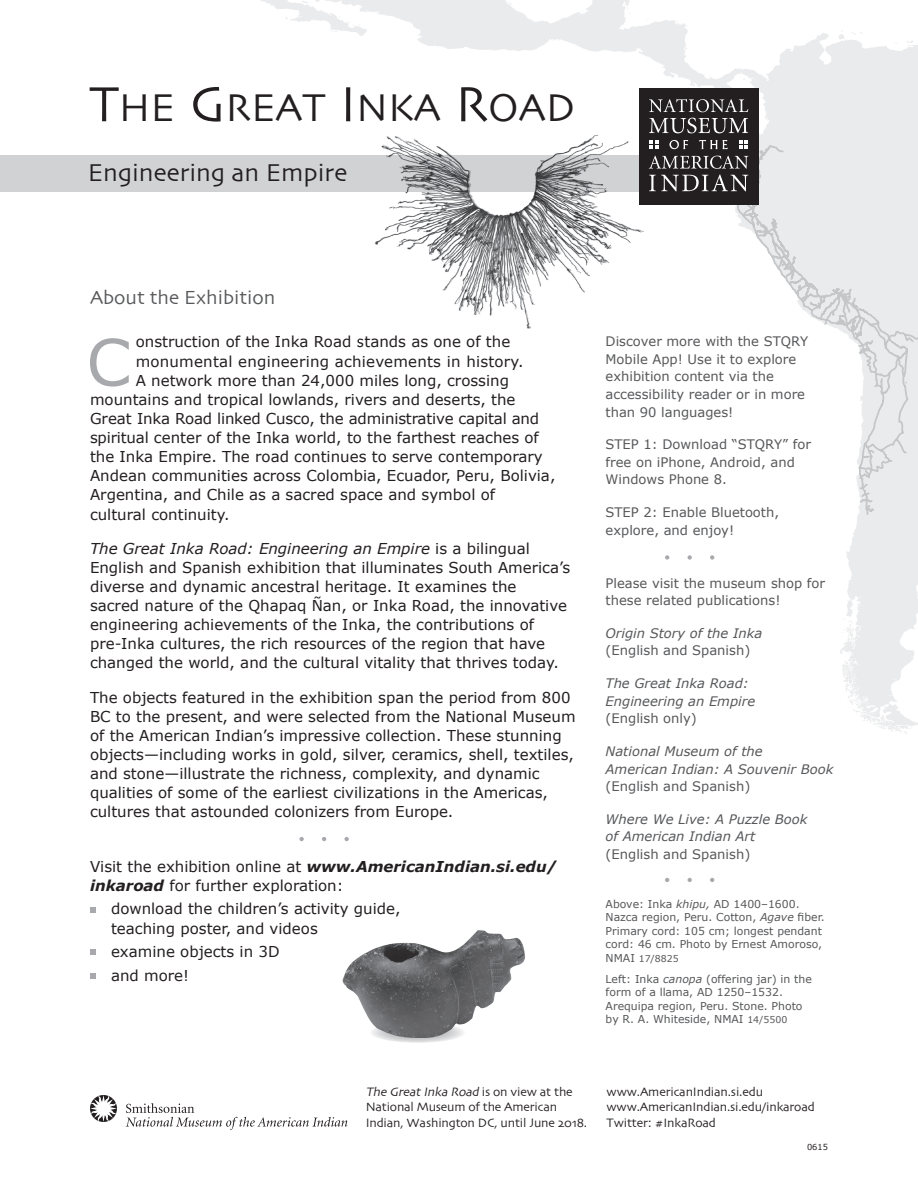
<style>
.page{position:relative;width:918px;height:1188px;background:#fff}
.page>*{position:absolute;margin:0;border:0;box-sizing:border-box;transform-origin:0 0}
.t1{font:64.2px "Verdana";color:#a8a9ad}
.t2{font:40.65px "Skia";color:#231f20}
.t3{font:25.5px "Skia";color:#231f20}
.t4{font:19.8px "Skia";color:#57585a}
.t5{font:15px/19px "Verdana";color:#231f20}
.t6{font:13.2px/17.7px "Verdana";color:#57585a}
.t7{font:italic 13.2px/17.7px "Verdana";color:#57585a}
.t8{font:12.75px/15.5px "Skia";letter-spacing:-.015em;color:#231f20}
.t9{font:10.8px/13.5px "Verdana";color:#57585a}
.t10{font:9.3px "Verdana";color:#57585a}
.t11{font:8.25px "Verdana";color:#231f20}
.s1{font-size:51.9px}
.s2{font-style:italic}
.s3{font-weight:700;font-style:italic}
.s4{font-size:10.8px}
.s5{font-size:9.3px}
</style>
<div class="page">
<div style="left:0;top:155px;width:720px;height:37px;background:#d1d2d4"></div>
<svg style="left:261px;top:0;width:657px;height:661px"></svg>
<svg style="left:842px;top:661px;width:76px;height:73px"></svg>
<svg style="left:906px;top:40px;width:7px;height:3px"></svg>
<svg style="left:734px;top:144px;width:184px;height:405px"></svg>
<svg style="left:90px;top:907px;width:5px;height:5px"></svg>
<svg style="left:90px;top:950px;width:5px;height:5px"></svg>
<svg style="left:90px;top:973px;width:5px;height:6px"></svg>
<svg style="left:299px;top:837px;width:5px;height:4px"></svg>
<svg style="left:322px;top:837px;width:4px;height:4px"></svg>
<svg style="left:344px;top:837px;width:5px;height:4px"></svg>
<svg style="left:665px;top:555px;width:4px;height:5px"></svg>
<svg style="left:688px;top:555px;width:4px;height:5px"></svg>
<svg style="left:710px;top:555px;width:4px;height:5px"></svg>
<img style="left:359px;top:128px;width:290px;height:222px">
<svg style="left:665px;top:878px;width:4px;height:4px"></svg>
<svg style="left:688px;top:878px;width:4px;height:4px"></svg>
<svg style="left:710px;top:878px;width:4px;height:4px"></svg>
<div style="left:639px;top:88px;width:119px;height:116px;background:#231f20"></div>
<svg style="left:649px;top:99px;width:99px;height:13px"></svg>
<svg style="left:649px;top:118px;width:99px;height:15px"></svg>
<svg style="left:649px;top:156px;width:232px;height:299px"></svg>
<svg style="left:669px;top:140px;width:19px;height:9px"></svg>
<svg style="left:699px;top:140px;width:29px;height:9px"></svg>
<svg style="left:650px;top:140px;width:8px;height:9px"></svg>
<svg style="left:739px;top:140px;width:8px;height:9px"></svg>
<svg style="left:370px;top:1022px;width:96px;height:21px"></svg>
<img style="left:343px;top:930px;width:182px;height:109px">
<svg style="left:90px;top:1095px;width:27px;height:27px"></svg>
<svg style="left:126px;top:1103px;width:221px;height:27px"></svg>
<p class="t2" style="left:89px;top:84px;width:488px"><span class="s1">T</span>HE <span class="s1">G</span>REAT <span class="s1">I</span>NKA <span class="s1">R</span>OAD</p>
<p class="t3" style="left:88px;top:157px;width:261px">Engineering an Empire</p>
<p class="t4" style="left:90px;top:285px;width:187px">About the Exhibition</p>
<p class="t1" style="left:86px;top:322px;width:46px">C</p>
<p class="t5" style="left:136px;top:332px;width:376px">onstruction of the Inka Road stands as one of the</p>
<p class="t5" style="left:136px;top:351px;width:390px">monumental engineering achievements in history.</p>
<p class="t5" style="left:136px;top:370px;width:375px">A network more than 24,000 miles long, crossing</p>
<p class="t5" style="left:90px;top:389px;width:427px">mountains and tropical lowlands, rivers and deserts, the</p>
<p class="t5" style="left:90px;top:408px;width:451px">Great Inka Road linked Cusco, the administrative capital and</p>
<p class="t5" style="left:90px;top:428px;width:450px">spiritual center of the Inka world, to the farthest reaches of</p>
<p class="t5" style="left:90px;top:447px;width:454px">the Inka Empire. The road continues to serve contemporary</p>
<p class="t5" style="left:90px;top:466px;width:467px">Andean communities across Colombia, Ecuador, Peru, Bolivia,</p>
<p class="t5" style="left:90px;top:485px;width:407px">Argentina, and Chile as a sacred space and symbol of</p>
<p class="t5" style="left:90px;top:504px;width:141px">cultural continuity.</p>
<p class="t5" style="left:90px;top:538px;width:482px"><span class="s2">The Great Inka Road: Engineering an Empire</span> is a bilingual English and Spanish exhibition that illuminates South America’s diverse and dynamic ancestral heritage. It examines the<br>sacred nature of the Qhapaq Ñan, or Inka Road, the innovative engineering achievements of the Inka, the contributions of pre-Inka cultures, the rich resources of the region that have changed the world, and the cultural vitality that thrives today.</p>
<p class="t5" style="left:90px;top:687px;width:487px">The objects featured in the exhibition span the period from 800<br>BC to the present, and were selected from the National Museum of the American Indian’s impressive collection. These stunning objects—including works in gold, silver, ceramics, shell, textiles, and stone—illustrate the richness, complexity, and dynamic qualities of some of the earliest civilizations in the Americas, cultures that astounded colonizers from Europe.</p>
<p class="t5" style="left:90px;top:856px;width:469px">Visit the exhibition online at <span class="s3">www.AmericanIndian.si.edu/ inkaroad</span> for further exploration:</p>
<p class="t5" style="left:111px;top:899px;width:291px">download the children’s activity guide, teaching poster, and videos</p>
<p class="t5" style="left:111px;top:942px;width:170px">examine objects in 3D</p>
<p class="t5" style="left:111px;top:965px;width:80px">and more!</p>
<p class="t6" style="left:606px;top:332px;width:204px">Discover more with the STQRY<br>Mobile App! Use it to explore exhibition content via the accessibility reader or in more than 90 languages!</p>
<p class="t6" style="left:606px;top:435px;width:207px">STEP 1: Download “STQRY” for free on iPhone, Android, and<br>Windows Phone 8.</p>
<p class="t6" style="left:606px;top:503px;width:175px">STEP 2: Enable Bluetooth, explore, and enjoy!</p>
<p class="t6" style="left:606px;top:573px;width:221px">Please visit the museum shop for these related publications!</p>
<p class="t7" style="left:606px;top:624px;width:158px">Origin Story of the Inka</p>
<p class="t6" style="left:606px;top:641px;width:146px">(English and Spanish)</p>
<p class="t7" style="left:606px;top:674px;width:151px">The Great Inka Road:<br>Engineering an Empire</p>
<p class="t6" style="left:606px;top:709px;width:93px">(English only)</p>
<p class="t7" style="left:606px;top:742px;width:229px">National Museum of the<br>American Indian: A Souvenir Book</p>
<p class="t6" style="left:606px;top:777px;width:146px">(English and Spanish)</p>
<p class="t7" style="left:606px;top:810px;width:203px">Where We Live: A Puzzle Book of American Indian Art</p>
<p class="t6" style="left:606px;top:845px;width:146px">(English and Spanish)</p>
<p class="t9" style="left:606px;top:897px;width:221px">Above: Inka <span class="s2">khipu,</span> AD 1400–1600.<br>Nazca region, Peru. Cotton, <span class="s2">Agave</span> fiber.<br>Primary cord: 105 cm; longest pendant cord: 46 cm. Photo by Ernest Amoroso,</p>
<p class="t10" style="left:606px;top:952px;width:75px"><span class="s4">NMAI</span> 17/8825</p>
<p class="t9" style="left:606px;top:972px;width:208px">Left: Inka <span class="s2">canopa</span> (offering jar) in the form of a llama, AD 1250–1532.<br>Arequipa region, Peru. Stone. Photo by R. A. Whiteside, NMAI <span class="s5">14/5500</span></p>
<p class="t8" style="left:366px;top:1085px;width:223px"><span class="s2">The GreatInka Road</span> i s o n v i ew a t t h e<br>National Museum of the American<br>Indian, Washington DC, until June 2018.</p>
<p class="t8" style="left:607px;top:1085px;width:210px">www.AmericanIndian.si.edu www.AmericanIndian.si.edu/inkaroad<br>Twitter: #InkaRoad</p>
<p class="t11" style="left:807px;top:1142px;width:22px">0615</p>
</div>
